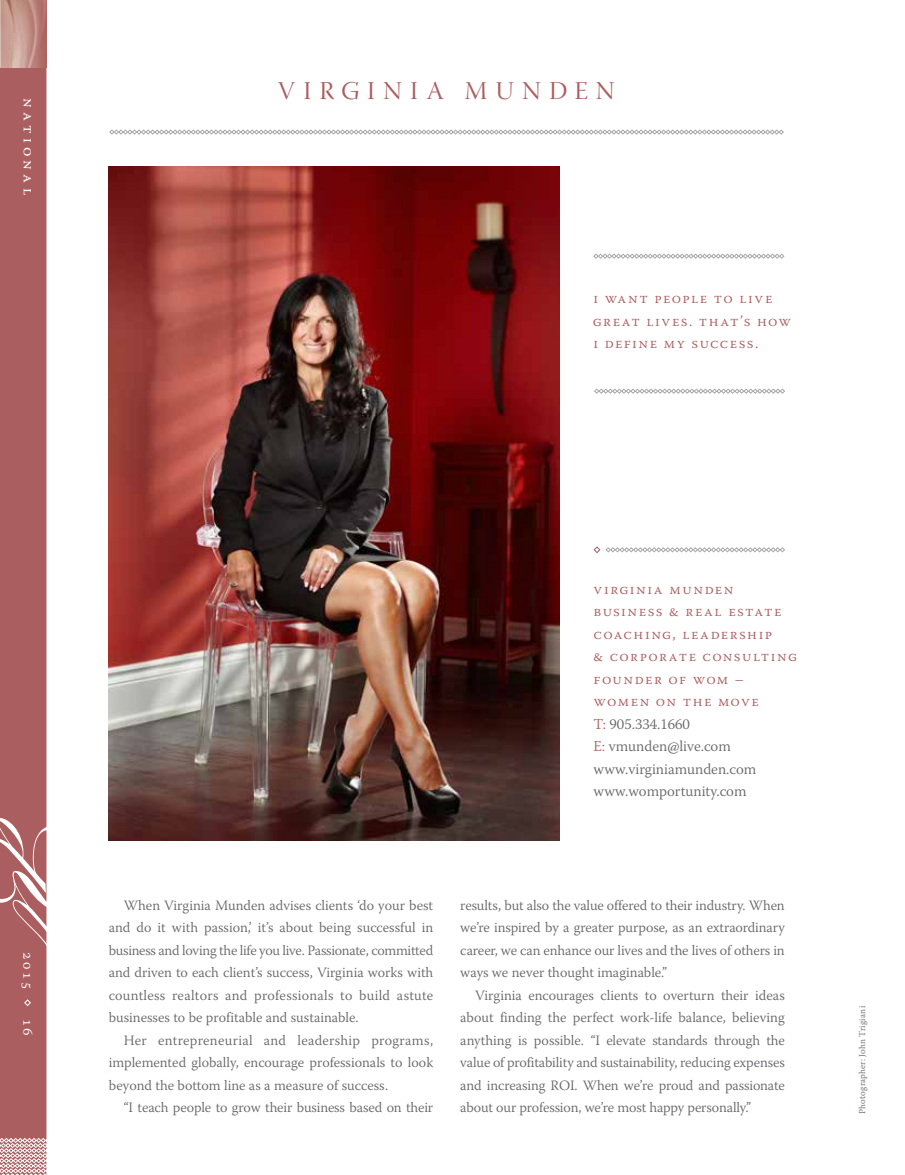
<style>
.page{position:relative;width:905px;height:1175px;background:#fff}
.page>*{position:absolute;margin:0;border:0;box-sizing:border-box;transform-origin:0 0}
.t1{font:25.5px "Warnock Pro Disp";letter-spacing:.32em;color:#ab5e5f}
.t2{font:300 15px/22.5px "Warnock Pro";letter-spacing:.1em;color:#ab5e5f}
.t3{font:15px "Warnock Pro";letter-spacing:.28em;color:#fff}
.t4{font:300 15px "Warnock Pro";letter-spacing:.165em;color:#fff}
.t5{font:300 14.25px/22.5px "Warnock Pro";color:#636466;text-align:justify}
.t6{font:300 9px "Warnock Pro";color:#636466}
.s1{color:#636466}
</style>
<div class="page">
<div style="left:0;top:67px;width:46px;height:1070px;background:#ab5e5f"></div>
<svg style="left:23px;top:998px;width:9px;height:8px"></svg>
<svg style="left:0;top:818px;width:47px;height:153px;background:#b87778"></svg>
<svg style="left:0;top:1137px;width:47px;height:37px"></svg>
<img style="left:1px;top:0;width:45px;height:67px">
<svg style="left:109px;top:129px;width:674px;height:6px"></svg>
<img style="left:109px;top:166px;width:450px;height:674px">
<svg style="left:594px;top:388px;width:191px;height:6px"></svg>
<svg style="left:593px;top:254px;width:191px;height:5px"></svg>
<svg style="left:593px;top:546px;width:192px;height:7px"></svg>
<p class="t3" style="left:38px;top:98px;width:99px;rotate:90deg">national</p>
<h1 class="t1" style="left:278px;top:77px;width:338px">VIRGINIA MUNDEN</h1>
<p class="t2" style="left:592px;top:287px;width:200px">i want people to live great lives. that’s how i define my success.</p>
<p class="t4" style="left:37px;top:951px;width:39px;rotate:90deg">2015</p>
<p class="t4" style="left:37px;top:1018px;width:18px;rotate:90deg">16</p>
<p class="t2" style="left:593px;top:577px;width:205px">virginia munden business &amp; real estate coaching, leadership<br>&amp; corporate consulting founder of wom – women on the move<br>T: <span class="s1">905.334.1660<br></span>E: <span class="s1">vmunden@live.com www.virginiamunden.com www.womportunity.com</span></p>
<p class="t5" style="left:109px;top:893px;width:326px;text-indent:15px">When Virginia Munden advises clients ‘do your best and do it with passion,’ it’s about being successful in business and loving the life you live. Passionate, committed and driven to each client’s success, Virginia works with countless realtors and professionals to build astute businesses to be profitable and sustainable.</p>
<p class="t5" style="left:109px;top:1028px;width:326px;text-indent:15px">Her entrepreneurial and leadership programs, implemented globally, encourage professionals to look beyond the bottom line as a measure of success.</p>
<p class="t5" style="left:124px;top:1096px;width:311px">“I teach people to grow their business based on their</p>
<p class="t5" style="left:460px;top:893px;width:326px">results, but also the value offered to their industry. When we’re inspired by a greater purpose, as an extraordinary career, we can enhance our lives and the lives of others in ways we never thought imaginable.”</p>
<p class="t5" style="left:460px;top:983px;width:326px;text-indent:15px">Virginia encourages clients to overturn their ideas about finding the perfect work-life balance, believing anything is possible. “I elevate standards through the value of profitability and sustainability, reducing expenses and increasing ROI. When we’re proud and passionate about our profession, we’re most happy personally.”</p>
<p class="t6" style="left:856px;top:1113px;width:109px;rotate:-90deg">Photographer: John Trigiani</p>
</div>
